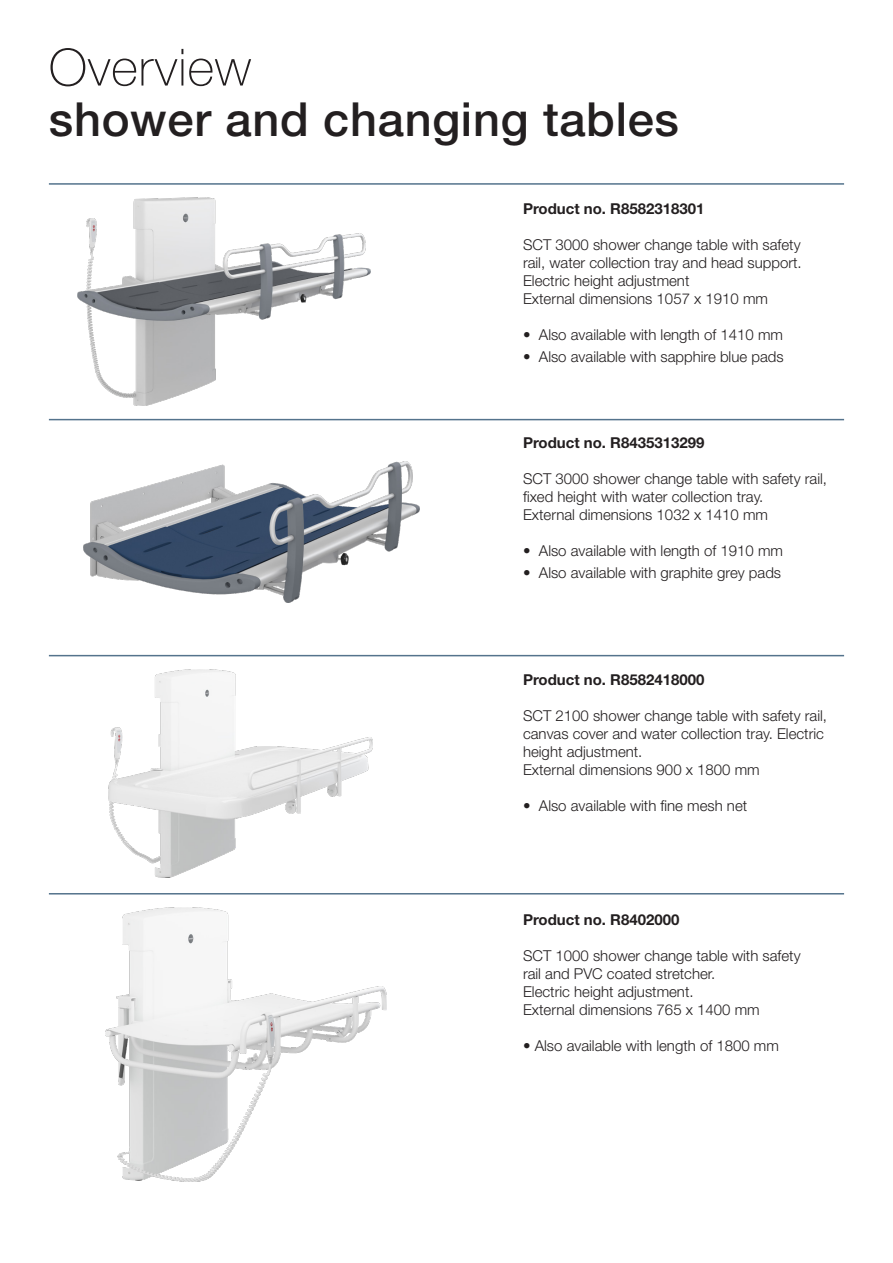
<style>
.page{position:relative;width:893px;height:1263px;background:#fff}
.page>*{position:absolute;margin:0;border:0;box-sizing:border-box;transform-origin:0 0}
.Overskrift_thin{font:100 51.3px "Helvetica Neue LT Std";letter-spacing:.015em;color:#231f20}
.Overskrift_medium{font:500 47.1px "Helvetica Neue LT Std";letter-spacing:.015em;color:#231f20}
.Produkt_light{font:300 15px/18px "Helvetica Neue";color:#231f20}
.Produkt_light-2{font:700 15px "Helvetica Neue";color:#231f20}
</style>
<div class="page">
<img style="left:108px;top:670px;width:264px;height:208px">
<img style="left:106px;top:907px;width:281px;height:274px">
<img style="left:77px;top:198px;width:293px;height:207px">
<img style="left:83px;top:461px;width:337px;height:142px">
<hr style="left:49px;top:419px;width:795px;height:1px;background:#54738c">
<hr style="left:49px;top:183px;width:795px;height:2px;background:#54738c">
<hr style="left:49px;top:655px;width:795px;height:1px;background:#54738c">
<hr style="left:49px;top:893px;width:795px;height:1px;background:#54738c">
<p class="Overskrift_thin" style="left:49px;top:38px;width:204px">Overview</p>
<p class="Overskrift_medium" style="left:49px;top:92px;width:632px">shower and changing tables</p>
<p class="Produkt_light-2" style="left:523px;top:199px;width:183px">Product no. R8582318301</p>
<p class="Produkt_light" style="left:523px;top:235px;width:280px;text-align:justify">SCT 3000 shower change table with safety rail, water collection tray and head support.<br>Electric height adjustment</p>
<p class="Produkt_light" style="left:523px;top:289px;width:247px">External dimensions 1057 x 1910 mm</p>
<p class="Produkt_light" style="left:523px;top:325px;width:262px">• Also available with length of 1410 mm</p>
<p class="Produkt_light" style="left:523px;top:347px;width:262px">• Also available with sapphire blue pads</p>
<p class="Produkt_light-2" style="left:523px;top:433px;width:183px">Product no. R8435313299</p>
<p class="Produkt_light" style="left:523px;top:469px;width:306px">SCT 3000 shower change table with safety rail, fixed height with water collection tray.</p>
<p class="Produkt_light" style="left:523px;top:505px;width:247px">External dimensions 1032 x 1410 mm</p>
<p class="Produkt_light" style="left:523px;top:541px;width:262px">• Also available with length of 1910 mm</p>
<p class="Produkt_light" style="left:523px;top:563px;width:260px">• Also available with graphite grey pads</p>
<p class="Produkt_light-2" style="left:523px;top:670px;width:183px">Product no. R8582418000</p>
<p class="Produkt_light" style="left:523px;top:706px;width:306px">SCT 2100 shower change table with safety rail, canvas cover and water collection tray. Electric height adjustment.</p>
<p class="Produkt_light" style="left:523px;top:760px;width:238px">External dimensions 900 x 1800 mm</p>
<p class="Produkt_light" style="left:523px;top:796px;width:226px">• Also available with fine mesh net</p>
<p class="Produkt_light-2" style="left:523px;top:910px;width:158px">Product no. R8402000</p>
<p class="Produkt_light" style="left:523px;top:946px;width:279px">SCT 1000 shower change table with safety rail and PVC coated stretcher.<br>Electric height adjustment.</p>
<p class="Produkt_light" style="left:523px;top:1000px;width:238px">External dimensions 765 x 1400 mm</p>
<p class="Produkt_light" style="left:523px;top:1036px;width:257px">• Also available with length of 1800 mm</p>
</div>
